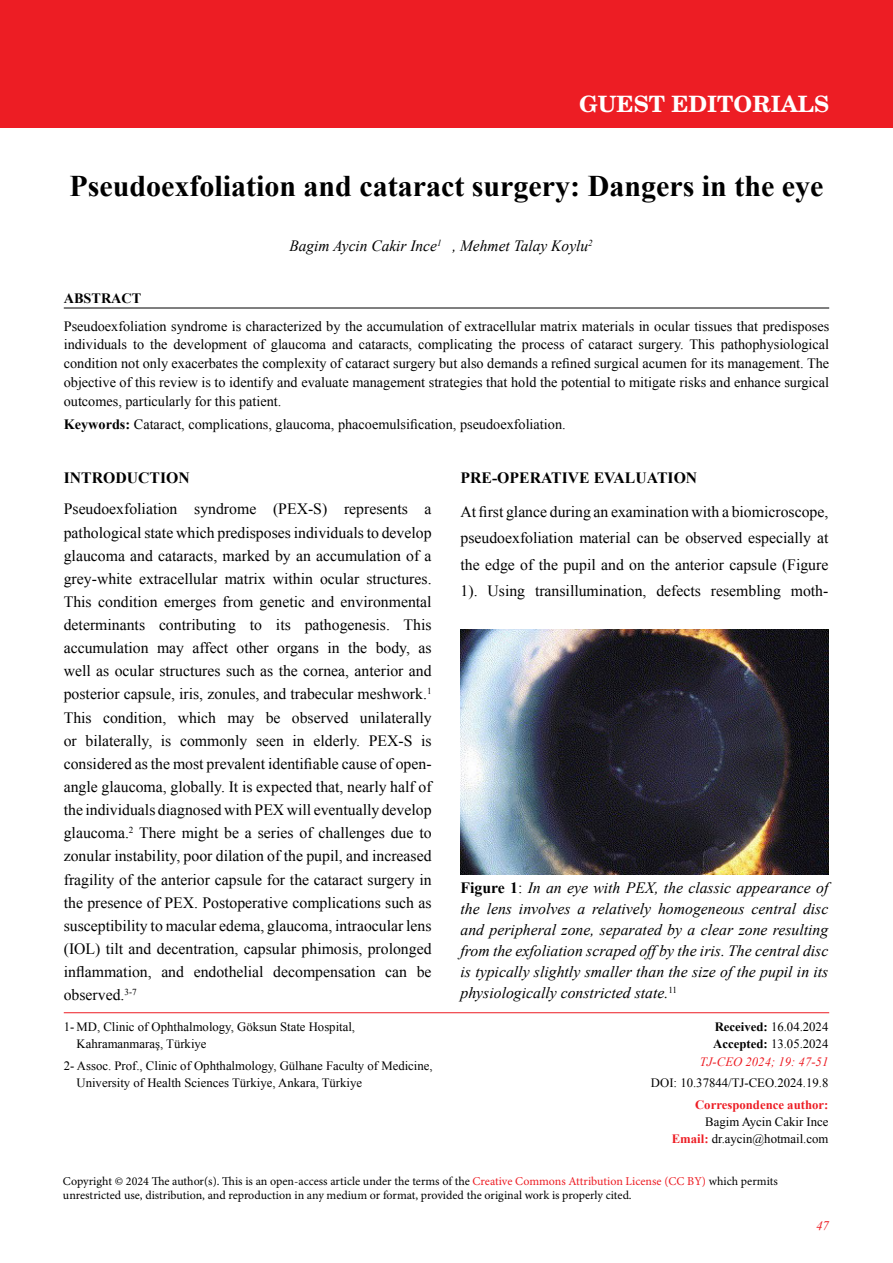
<style>
.page{position:relative;width:893px;height:1263px;background:#fff}
.page>*{position:absolute;margin:0;border:0;box-sizing:border-box;transform-origin:0 0}
.t1{font:700 30px "Times New Roman";color:#000}
.t2{font:700 22.5px "Te X Gyre Schola";color:#fff}
.t3{font:15.75px/23.1px "Times New Roman";color:#000;text-align:justify}
.t4{font:italic 15.75px/21px "Times New Roman";color:#000;text-align:justify}
.t5{font:700 15.75px "Times New Roman";color:#000}
.t6{font:14.25px/18.8px "Times New Roman";color:#000;text-align:justify}
.t7{font:700 14.25px "Times New Roman";color:#000}
.t8{font:italic 13.2px "Times New Roman";color:#ed1d24}
.t9{font:12.75px/17.2px "Times New Roman";color:#000}
.t10{font:700 12.75px "Times New Roman";color:#ed1d24}
.t11{font:12px/14.4px "Minion Pro";color:#000}
.s1{font-weight:700}
.s2{font-weight:700;font-style:normal}
.s3{font-style:normal}
.s4{font-style:italic;color:#ed1d24}
.s5{font-weight:700;color:#ed1d24}
.s6{color:#ed1d24}
</style>
<div class="page">
<div style="left:1px;top:0;width:892px;height:128px;background:#ed1d24"></div>
<hr style="left:64px;top:1012px;width:765px;height:1px;background:#ed1d24">
<hr style="left:64px;top:308px;width:765px;height:1px;background:#000">
<img style="left:461px;top:630px;width:367px;height:245px">
<h2 class="t2" style="left:579px;top:85px;width:251px">GUEST EDITORIALS</h2>
<h1 class="t1" style="left:69px;top:165px;width:756px">Pseudoexfoliation and cataract surgery: Dangers in the eye</h1>
<p class="t4" style="left:289px;top:235px;width:305px">Bagim Aycin Cakir Ince<sup>1</sup> , Mehmet Talay Koylu<sup>2</sup></p>
<p class="t7" style="left:64px;top:289px;width:79px">ABSTRACT</p>
<p class="t6" style="left:64px;top:316px;width:767px">Pseudoexfoliation syndrome is characterized by the accumulation of extracellular matrix materials in ocular tissues that predisposes individuals to the development of glaucoma and cataracts, complicating the process of cataract surgery. This pathophysiological condition not only exacerbates the complexity of cataract surgery but also demands a refined surgical acumen for its management. The objective of this review is to identify and evaluate management strategies that hold the potential to mitigate risks and enhance surgical outcomes, particularly for this patient.</p>
<p class="t6" style="left:64px;top:414px;width:503px"><span class="s1">Keywords:</span> Cataract, complications, glaucoma, phacoemulsification, pseudoexfoliation.</p>
<p class="t5" style="left:64px;top:467px;width:127px">INTRODUCTION</p>
<p class="t3" style="left:64px;top:497px;width:369px">Pseudoexfoliation syndrome (PEX-S) represents a pathological state which predisposes individuals to develop glaucoma and cataracts, marked by an accumulation of a grey-white extracellular matrix within ocular structures.<br>This condition emerges from genetic and environmental determinants contributing to its pathogenesis. This accumulation may affect other organs in the body, as well as ocular structures such as the cornea, anterior and posterior capsule, iris, zonules, and trabecular meshwork.<sup>1<br></sup>This condition, which may be observed unilaterally or bilaterally, is commonly seen in elderly. PEX-S is considered as the most prevalent identifiable cause of open&shy;angle glaucoma, globally. It is expected that, nearly half of the individuals diagnosed with PEX will eventually develop glaucoma.<sup>2</sup> There might be a series of challenges due to zonular instability, poor dilation of the pupil, and increased fragility of the anterior capsule for the cataract surgery in the presence of PEX. Postoperative complications such as susceptibility to macular edema, glaucoma, intraocular lens (IOL) tilt and decentration, capsular phimosis, prolonged inflammation, and endothelial decompensation can be observed.<sup>3-7</sup></p>
<p class="t9" style="left:77px;top:1018px;width:280px;text-indent:-13px">1- MD, Clinic of Ophthalmology, Göksun State Hospital,<br>Kahramanmaraş, Türkiye</p>
<p class="t9" style="left:77px;top:1057px;width:358px;text-indent:-13px">2- Assoc. Prof., Clinic of Ophthalmology, Gülhane Faculty of Medicine,<br>University of Health Sciences Türkiye, Ankara, Türkiye</p>
<p class="t5" style="left:461px;top:466px;width:238px">PRE-OPERATIVE EVALUATION</p>
<p class="t3" style="left:461px;top:499px;width:369px;line-height:26.1px">At first glance during an examination with a biomicroscope, pseudoexfoliation material can be observed especially at the edge of the pupil and on the anterior capsule (Figure 1). Using transillumination, defects resembling moth-</p>
<p class="t4" style="left:461px;top:877px;width:369px"><span class="s2">Figure 1</span><span class="s3">:</span> In an eye with PEX, the classic appearance of the lens involves a relatively homogeneous central disc and peripheral zone, separated by a clear zone resulting from the exfoliation scraped off by the iris. The central disc is typically slightly smaller than the size of the pupil in its physiologically constricted state.<sup>11</sup></p>
<p class="t9" style="left:700px;top:1018px;width:130px;text-align:right"><span class="s1">Received:</span> 16.04.2024<br><span class="s1">Accepted:</span> 13.05.2024<br><span class="s4">TJ-CEO 2024; 19: 47-51</span></p>
<p class="t9" style="left:651px;top:1074px;width:179px">DOI: 10.37844/TJ-CEO.2024.19.8</p>
<p class="t10" style="left:695px;top:1095px;width:135px">Correspondence author:</p>
<p class="t9" style="left:672px;top:1113px;width:158px;text-align:right">Bagim Aycin Cakir Ince<br><span class="s5">Email:</span> dr.aycin@hotmail.com</p>
<p class="t11" style="left:63px;top:1174px;width:716px">Copyright © 2024 The author(s). This is an open-access article under the terms of the <span class="s6">Creative Commons Attribution License (CC BY)</span> which permits unrestricted use, distribution, and reproduction in any medium or format, provided the original work is properly cited.</p>
<p class="t8" style="left:816px;top:1216px;width:15px">47</p>
</div>
